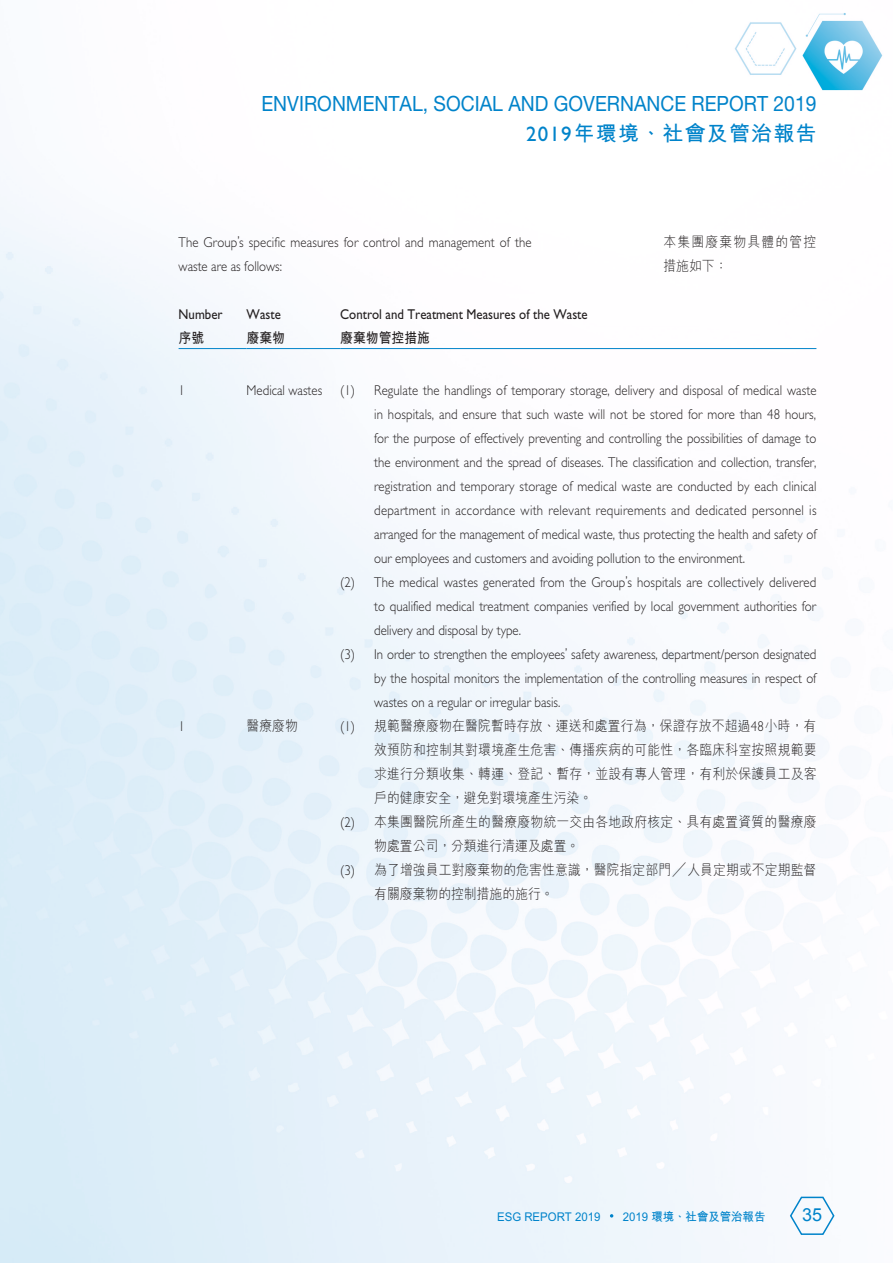
<style>
.page{position:relative;width:893px;height:1263px;background:#fff}
.page>*{position:absolute;margin:0;border:0;box-sizing:border-box;transform-origin:0 0}
.t1{font:21px "Helvetica Neue LT Std";color:#0083ca;scale:.92 1}
.t2{font:700 21px "M Hei HK";letter-spacing:.055em;color:#0083ca}
.t3{font:18px "Arial";color:#0083ca}
.t4{font:300 14.25px/24px "Gill Sans Std";color:#231f20;scale:.9 1}
.t5{font:300 14.25px "M Hei HK";letter-spacing:.01em;color:#231f20;scale:.9 1}
.t6{font:300 14.25px "Gill Sans Std";letter-spacing:.025em;color:#231f20;scale:.9 1}
.t7{font:14.25px "Gill Sans Std";color:#231f20;scale:.9 1}
.t8{font:300 14.25px/24px "M Hei HK";letter-spacing:.095em;color:#231f20;scale:.9 1}
.t9{font:700 14.25px "M Hei HK";color:#231f20;scale:.9 1}
.t10{font:700 12px "M Hei HK";color:#0083ca;scale:.95 1}
.s1{font-family:"Gill Sans Std";font-weight:400}
.s2{font-family:"Gill Sans Std"}
</style>
<div class="page">
<img style="left:0;top:13px;width:883px;height:1250px">
<svg style="left:789px;top:1195px;width:46px;height:41px"></svg>
<hr style="left:179px;top:348px;width:68px;height:1px;background:#0083ca">
<hr style="left:247px;top:348px;width:93px;height:1px;background:#0083ca">
<hr style="left:340px;top:348px;width:476px;height:1px;background:#0083ca">
<h1 class="t1" style="left:261px;top:91px;width:605px">ENVIRONMENTAL, SOCIAL AND GOVERNANCE REPORT 2019</h1>
<h1 class="t2" style="left:526px;top:118px;width:292px"><span class="s1">2019</span>年環境、社會及管治報告</h1>
<p class="t4" style="left:179px;top:230px;width:394px">The Group’s specific measures for control and management of the waste are as follows:</p>
<p class="t7" style="left:179px;top:306px;width:50px">Number</p>
<p class="t7" style="left:247px;top:306px;width:39px">Waste</p>
<p class="t7" style="left:340px;top:306px;width:277px">Control and Treatment Measures of the Waste</p>
<p class="t9" style="left:179px;top:327px;width:30px">序號</p>
<p class="t9" style="left:247px;top:327px;width:44px">廢棄物</p>
<p class="t9" style="left:340px;top:327px;width:101px">廢棄物管控措施</p>
<p class="t8" style="left:663px;top:229px;width:172px">本集團廢棄物具體的管控措施如下：</p>
<p class="t4" style="left:179px;top:378px;width:9px">1</p>
<p class="t4" style="left:247px;top:378px;width:85px">Medical wastes</p>
<p class="t4" style="left:340px;top:378px;width:531px">(1) Regulate the handlings of temporary storage, delivery and disposal of medical waste</p>
<p class="t4" style="left:374px;top:402px;width:493px">in hospitals, and ensure that such waste will not be stored for more than 48 hours,</p>
<p class="t4" style="left:374px;top:426px;width:493px">for the purpose of effectively preventing and controlling the possibilities of damage to</p>
<p class="t4" style="left:374px;top:450px;width:493px">the environment and the spread of diseases. The classification and collection, transfer,</p>
<p class="t4" style="left:374px;top:474px;width:493px">registration and temporary storage of medical waste are conducted by each clinical</p>
<p class="t6" style="left:374px;top:502px;width:493px">department in accordance with relevant requirements and dedicated personnel is</p>
<p class="t4" style="left:374px;top:522px;width:493px">arranged for the management of medical waste, thus protecting the health and safety of</p>
<p class="t4" style="left:374px;top:546px;width:413px">our employees and customers and avoiding pollution to the environment.</p>
<p class="t4" style="left:340px;top:570px;width:531px">(2) The medical wastes generated from the Group’s hospitals are collectively delivered</p>
<p class="t4" style="left:374px;top:594px;width:493px">to qualified medical treatment companies verified by local government authorities for</p>
<p class="t4" style="left:374px;top:618px;width:165px">delivery and disposal by type.</p>
<p class="t4" style="left:340px;top:642px;width:531px">(3) In order to strengthen the employees’ safety awareness, department/person designated</p>
<p class="t4" style="left:374px;top:666px;width:493px">by the hospital monitors the implementation of the controlling measures in respect of</p>
<p class="t4" style="left:374px;top:690px;width:208px">wastes on a regular or irregular basis.</p>
<p class="t4" style="left:179px;top:714px;width:9px">1</p>
<p class="t5" style="left:247px;top:719px;width:58px">醫療廢物</p>
<p class="t5" style="left:340px;top:719px;width:531px"><span class="s2">(1)</span> 規範醫療廢物在醫院暫時存放、運送和處置行為，保證存放不超過<span class="s2">48</span>小時，有</p>
<p class="t5" style="left:374px;top:743px;width:493px">效預防和控制其對環境產生危害、傳播疾病的可能性，各臨床科室按照規範要</p>
<p class="t5" style="left:374px;top:767px;width:493px">求進行分類收集、轉運、登記、暫存，並設有專人管理，有利於保護員工及客</p>
<p class="t5" style="left:374px;top:791px;width:244px">戶的健康安全，避免對環境產生污染。</p>
<p class="t5" style="left:340px;top:815px;width:531px"><span class="s2">(2)</span> 本集團醫院所產生的醫療廢物統一交由各地政府核定、具有處置資質的醫療廢</p>
<p class="t5" style="left:374px;top:839px;width:229px">物處置公司，分類進行清運及處置。</p>
<p class="t5" style="left:340px;top:863px;width:531px"><span class="s2">(3)</span> 為了增強員工對廢棄物的危害性意識，醫院指定部門╱人員定期或不定期監督</p>
<p class="t5" style="left:374px;top:887px;width:201px">有關廢棄物的控制措施的施行。</p>
<p class="t10" style="left:497px;top:1207px;width:110px">ESG REPORT 2019</p>
<p class="t10" style="left:623px;top:1207px;width:152px">2019 環境、社會及管治報告</p>
<p class="t3" style="left:802px;top:1203px;width:22px">35</p>
</div>
